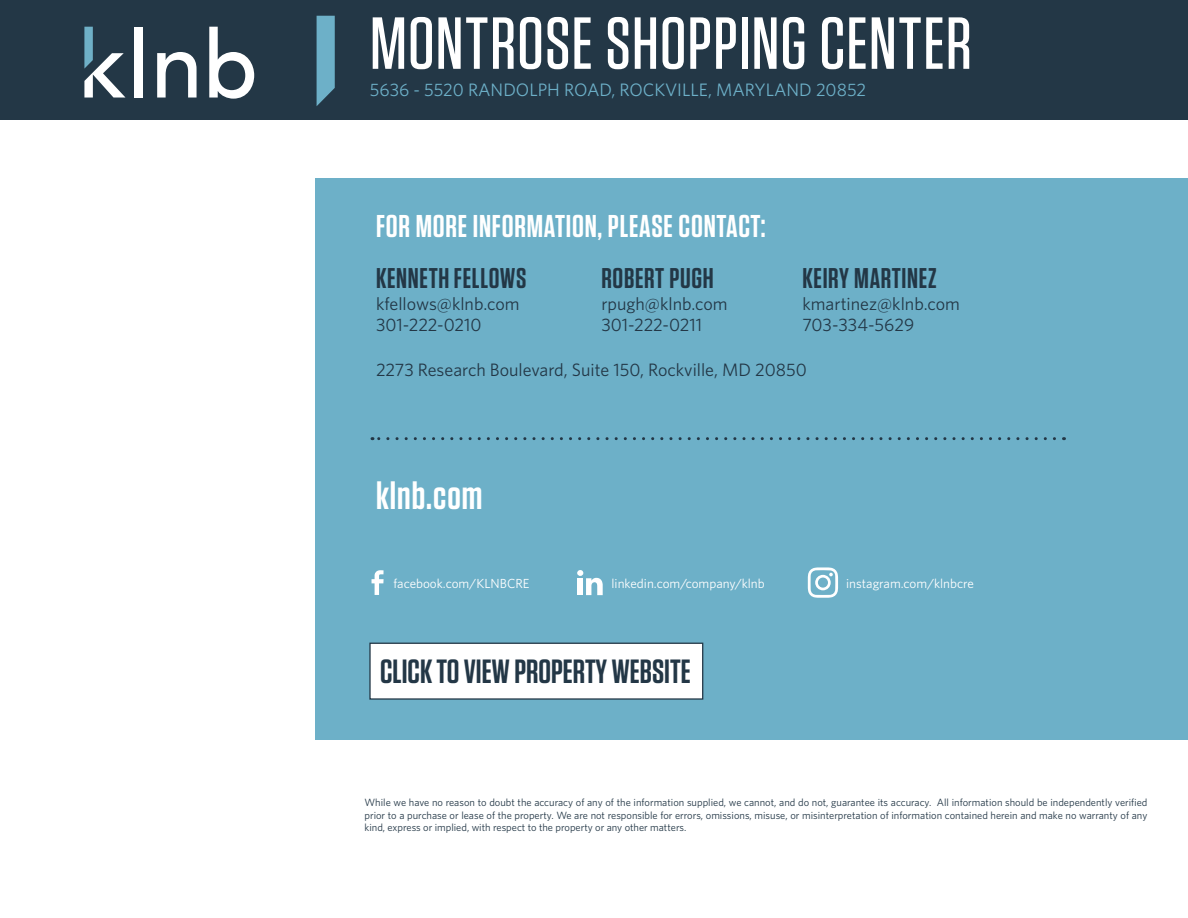
<style>
.page{position:relative;width:1188px;height:918px;background:#fff}
.page>*{position:absolute;margin:0;border:0;box-sizing:border-box;transform-origin:0 0}
.t1{font:500 73.5px "Tungsten";letter-spacing:.015em;color:#fff}
.t2{font:600 39px "Tungsten";letter-spacing:.025em;color:#fff}
.t3{font:600 33.6px "Tungsten";color:#233746}
.t4{font:600 31.5px "Tungsten";letter-spacing:.025em;color:#fff}
.t5{font:600 28.5px "Tungsten";letter-spacing:.025em;color:#233746}
.t6{font:18px/21.6px "Whitney";color:#233746}
.t7{font:18px "Whitney";color:#6db0c8}
.t8{font:13.2px "Whitney";color:#fff}
.t9{font:10.5px/12.6px "Whitney";color:#233746;text-align:justify}
</style>
<div class="page">
<div style="left:0;top:0;width:1188px;height:120px;background:#233746"></div>
<svg style="left:317px;top:16px;width:18px;height:90px"></svg>
<svg style="left:84px;top:27px;width:41px;height:71px"></svg>
<div style="left:135px;top:27px;width:8px;height:71px;background:#fff"></div>
<svg style="left:157px;top:52px;width:40px;height:46px"></svg>
<svg style="left:209px;top:27px;width:45px;height:72px"></svg>
<div style="left:315px;top:178px;width:873px;height:562px;background:#6db0c8"></div>
<svg style="left:372px;top:437px;width:683px;height:3px"></svg>
<svg style="left:372px;top:570px;width:12px;height:25px"></svg>
<svg style="left:577px;top:570px;width:26px;height:25px"></svg>
<div style="left:578px;top:578px;width:5px;height:17px;background:#fff"></div>
<svg style="left:808px;top:567px;width:30px;height:31px"></svg>
<div style="left:369px;top:643px;width:334px;height:57px;background:#fff;border:1px solid #233746"></div>
<h1 class="t1" style="left:370px;top:5px;width:603px">MONTROSE SHOPPING CENTER</h1>
<h3 class="t7" style="left:370px;top:77px;width:498px">5636 - 5520 RANDOLPH ROAD, ROCKVILLE, MARYLAND 20852</h3>
<h3 class="t4" style="left:376px;top:209px;width:391px">FOR MORE INFORMATION, PLEASE CONTACT:</h3>
<h3 class="t5" style="left:376px;top:263px;width:152px">KENNETH FELLOWS</h3>
<h3 class="t6" style="left:376px;top:292px;width:145px">kfellows@klnb.com<br>301-222-0210</h3>
<h3 class="t5" style="left:601px;top:263px;width:114px">ROBERT PUGH</h3>
<h3 class="t6" style="left:601px;top:292px;width:128px">rpugh@klnb.com<br>301-222-0211</h3>
<h3 class="t5" style="left:802px;top:263px;width:136px">KEIRY MARTINEZ</h3>
<h3 class="t6" style="left:802px;top:292px;width:159px">kmartinez@klnb.com<br>703-334-5629</h3>
<h3 class="t6" style="left:376px;top:358px;width:432px">2273 Research Boulevard, Suite 150, Rockville, MD 20850</h3>
<h2 class="t2" style="left:376px;top:475px;width:108px">klnb.com</h2>
<p class="t8" style="left:394px;top:575px;width:138px">facebook.com/KLNBCRE</p>
<p class="t8" style="left:612px;top:575px;width:155px">linkedin.com/company/klnb</p>
<p class="t8" style="left:846px;top:575px;width:129px">instagram.com/klnbcre</p>
<h3 class="t3" style="left:380px;top:654px;width:312px">CLICK TO VIEW PROPERTY WEBSITE</h3>
<p class="t9" style="left:364px;top:796px;width:785px">While we have no reason to doubt the accuracy of any of the information supplied, we cannot, and do not, guarantee its accuracy. All information should be independently verified prior to a purchase or lease of the property. We are not responsible for errors, omissions, misuse, or misinterpretation of information contained herein and make no warranty of any kind, express or implied, with respect to the property or any other matters.</p>
</div>
